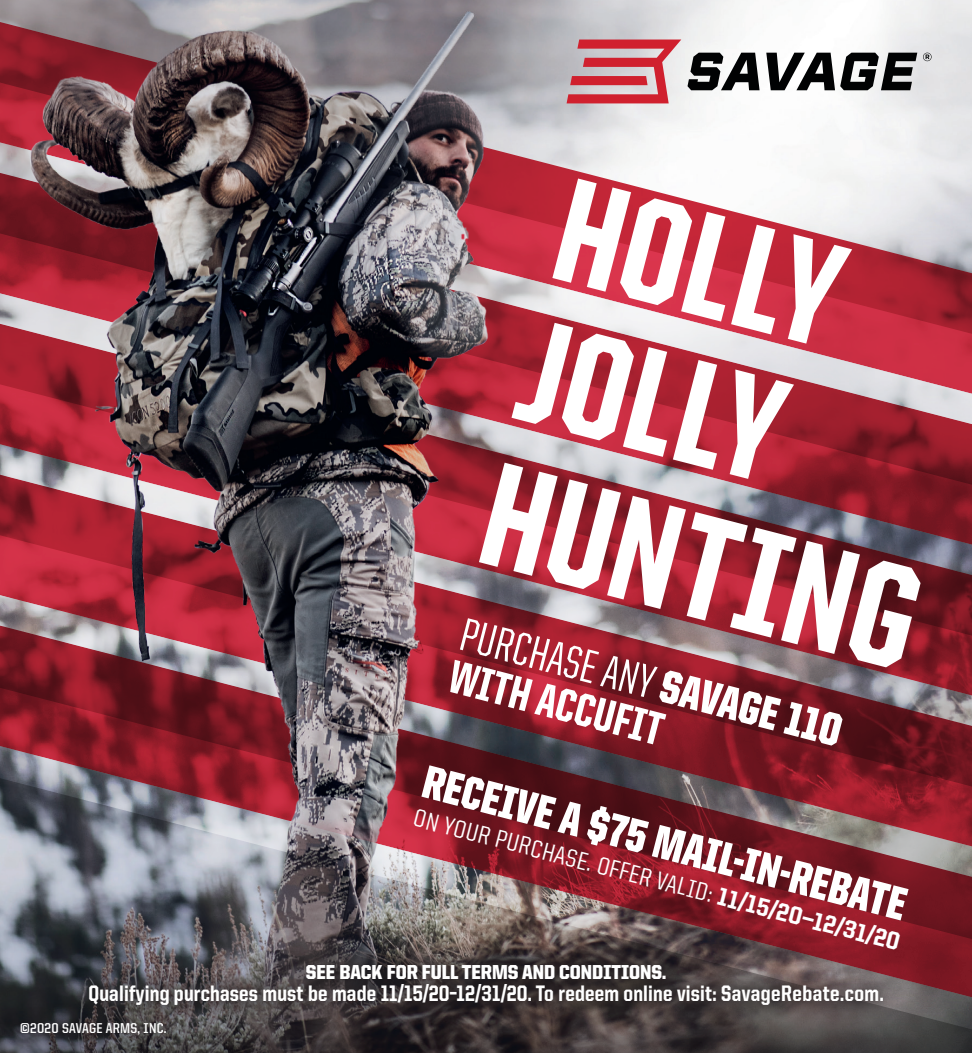
<style>
.page{position:relative;width:972px;height:1053px;background:#fff}
.page>*{position:absolute;margin:0;border:0;box-sizing:border-box;transform-origin:0 0}
.t1{font:800 148.95px "United Sans Cond";color:#fff}
.t2{font:500 46.8px/43.6px "United Sans Cond";color:#fff}
.t3{font:900 46.8px "United Sans Cond";color:#fff}
.t4{font:500 25.2px "United Sans Semi Cond";color:#fff}
.t5{font:800 22.5px "United Sans Semi Cond";letter-spacing:.01em;color:#fff;scale:.91 1}
.t6{font:900 20.25px "United Sans Semi Cond";color:#fff}
.t7{font:700 14.4px "United Sans Semi Cond";letter-spacing:.02em;color:#fff}
.s1{font-weight:900}
.s2{font-weight:800}
</style>
<div class="page">
<svg style="left:587px;top:0;width:385px;height:55px"></svg>
<svg style="left:587px;top:905px;width:385px;height:148px;background:#663339"></svg>
<svg style="left:587px;top:55px;width:385px;height:151px;fill:#f5f6f6"></svg>
<svg style="left:587px;top:206px;width:385px;height:151px;background:#cb5767"></svg>
<svg style="left:587px;top:357px;width:385px;height:151px;background:#ac4452"></svg>
<svg style="left:587px;top:508px;width:385px;height:397px;background:#802d37"></svg>
<img style="left:0;top:0;width:587px;height:1053px">
<svg style="left:567px;top:40px;width:114px;height:63px;background:#d27d85"></svg>
<svg style="left:688px;top:53px;width:72px;height:37px"></svg>
<svg style="left:766px;top:53px;width:151px;height:37px"></svg>
<svg style="left:923px;top:53px;width:9px;height:8px"></svg>
<div style="left:3px;top:1006px;width:178px;height:45px;background:#231f20;opacity:.8"></div>
<div style="left:70px;top:945px;width:831px;height:79px;background:#231f20;opacity:.85"></div>
<p class="t1" style="left:577px;top:153px;width:292px;rotate:14deg">HOLLY</p>
<p class="t1" style="left:541px;top:293px;width:269px;rotate:14deg">JOLLY</p>
<p class="t1" style="left:504px;top:437px;width:445px;rotate:14deg">HUNTING</p>
<p class="t2" style="left:466px;top:613px;width:394px;rotate:14deg">PURCHASE ANY<span class="s1">SAVAGE 110<br></span><span class="s2">WITH ACCUFIT</span></p>
<p class="t3" style="left:429px;top:759px;width:499px;rotate:14deg">RECEIVE A $75 MAIL-IN-REBATE</p>
<p class="t4" style="left:417px;top:806px;width:502px;rotate:14deg">ON YOUR PURCHASE. OFFER VALID: <span class="s2">11/15/20—12/31/20</span></p>
<p class="t6" style="left:306px;top:961px;width:362px">SEE BACK FOR FULL TERMS AND CONDITIONS.</p>
<p class="t5" style="left:88px;top:981px;width:875px">Qualifying purchases must be made 11/15/20–12/31/20. To redeem online visit: SavageRebate.com.</p>
<p class="t7" style="left:20px;top:1020px;width:148px">©2020 SAVAGE ARMS, INC.</p>
</div>
